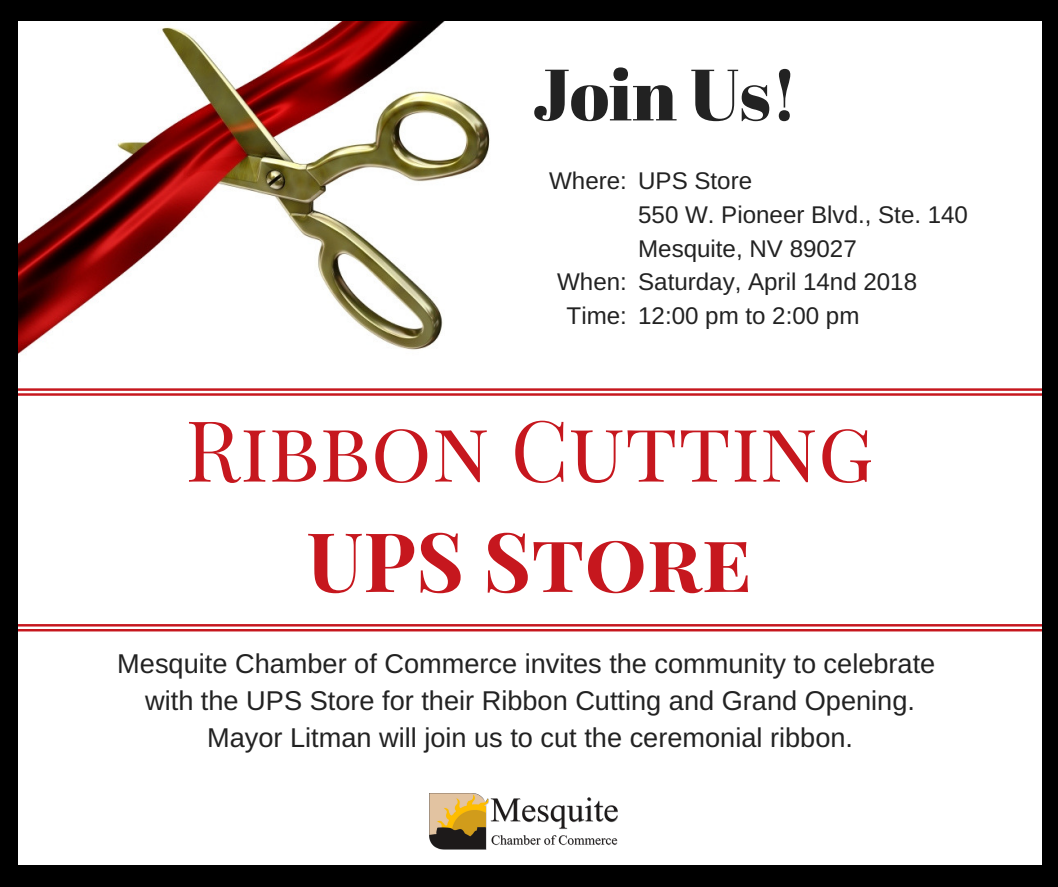
<style>
.page{position:relative;width:1058px;height:887px;background:#fff}
.page>*{position:absolute;margin:0;border:0;box-sizing:border-box;transform-origin:0 0}
.t1{font:84.45px "Playfair Display SC";color:#c6171e}
.t2{font:700 82.2px "Playfair Display SC";color:#c6171e}
.t3{font:72.45px "Abril Fatface";color:#222}
.t4{font:27.15px/37.2px "Arimo";color:#222;text-align:center}
.t5{font:24.15px/33.8px "Arimo";color:#222}
</style>
<div class="page">
<img style="left:17px;top:21px;width:473px;height:412px">
<svg style="left:17px;top:388px;width:1025px;height:8px"></svg>
<svg style="left:17px;top:624px;width:1025px;height:7px"></svg>
<div style="left:1042px;top:865px;width:16px;height:21px;background:#000"></div>
<div style="left:0;top:19px;width:17px;height:848px;background:#000"></div>
<div style="left:0;top:865px;width:17px;height:21px;background:#000"></div>
<div style="left:1042px;top:19px;width:16px;height:848px;background:#000"></div>
<div style="left:16px;top:865px;width:1027px;height:21px;background:#000"></div>
<div style="left:1042px;top:0;width:16px;height:21px;background:#000"></div>
<div style="left:0;top:0;width:17px;height:21px;background:#000"></div>
<div style="left:16px;top:0;width:1027px;height:21px;background:#000"></div>
<img style="left:430px;top:793px;width:188px;height:56px">
<h3 class="t3" style="left:532px;top:44px;width:267px">Join Us!</h3>
<p class="t5" style="left:549px;top:164px;width:79px">Where:</p>
<p class="t5" style="left:557px;top:265px;width:71px;text-align:center">When:<br>Time:</p>
<p class="t5" style="left:638px;top:164px;width:331px">UPS Store<br>550 W. Pioneer Blvd., Ste. 140<br>Mesquite, NV 89027<br>Saturday, April 14nd 2018<br>12:00 pm to 2:00 pm</p>
<h1 class="t1" style="left:185px;top:390px;width:689px">Ribbon Cutting</h1>
<h2 class="t2" style="left:306px;top:503px;width:446px">UPS Store</h2>
<p class="t4" style="left:117px;top:645px;width:819px">Mesquite Chamber of Commerce invites the community to celebrate with the UPS Store for their Ribbon Cutting and Grand Opening.<br>Mayor Litman will join us to cut the ceremonial ribbon.</p>
</div>
